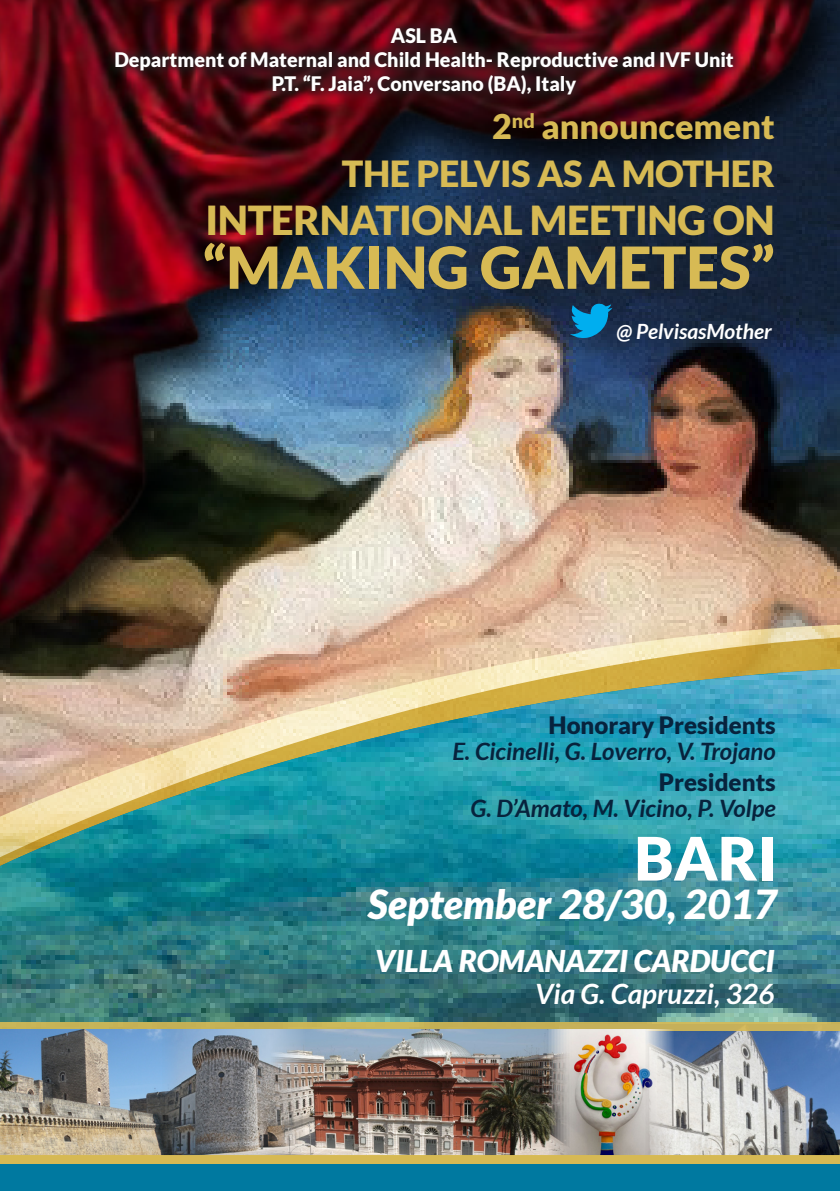
<style>
.page{position:relative;width:840px;height:1191px;background:#fff}
.page>*{position:absolute;margin:0;border:0;box-sizing:border-box;transform-origin:0 0}
.t1{font:900 60px "Lato";color:#fff}
.t2{font:900 58px "Lato";color:#d7ba54}
.t3{font:900 40px "Lato";letter-spacing:-.01em;color:#d7ba54}
.t4{font:italic 900 40px "Lato";color:#fff}
.t5{font:900 36px "Lato";letter-spacing:-.01em;color:#d7ba54}
.t6{font:900 34px "Lato";color:#d7ba54}
.t7{font:italic 900 30px "Lato";color:#fff}
.t8{font:italic 700 28px "Lato";color:#fff}
.t9{font:italic 700 24px "Lato";color:#07233d}
.t10{font:900 24px "Lato";color:#07233d}
.t11{font:italic 700 21px "Lato";color:#fff}
.t12{font:900 20px "Lato";color:#fff}
</style>
<div class="page">
<img style="left:0;top:725px;width:839px;height:296px">
<img style="left:0;top:0;width:839px;height:725px">
<div style="left:0;top:1164px;width:839px;height:27px;background:#0079a0"></div>
<img style="left:673px;top:1030px;width:166px;height:125px">
<div style="left:0;top:1021px;width:839px;height:9px;background:#c6b158"></div>
<img style="left:606px;top:1030px;width:67px;height:125px">
<img style="left:305px;top:1030px;width:301px;height:125px">
<img style="left:180px;top:1030px;width:125px;height:125px">
<img style="left:0;top:1030px;width:180px;height:125px">
<div style="left:0;top:1155px;width:839px;height:9px;background:#d7ba54"></div>
<svg style="left:568px;top:303px;width:44px;height:37px;background:#0d72a3"></svg>
<div style="left:103px;top:16px;width:642px;height:90px;background:#231f20;opacity:.95"></div>
<p class="t12" style="left:390px;top:24px;width:68px">ASL BA</p>
<p class="t12" style="left:114px;top:48px;width:620px">Department of Maternal and Child Health- Reproductive and IVF Unit</p>
<p class="t12" style="left:271px;top:72px;width:306px">P.T. “F. Jaia”, Conversano (BA), Italy</p>
<p class="t6" style="left:492px;top:107px;width:284px">2<sup>nd</sup> announcement</p>
<p class="t5" style="left:341px;top:153px;width:434px">THE PELVIS AS A MOTHER</p>
<p class="t3" style="left:205px;top:197px;width:570px">INTERNATIONAL MEETING ON</p>
<p class="t2" style="left:202px;top:233px;width:573px">“MAKING GAMETES”</p>
<p class="t11" style="left:616px;top:319px;width:157px">@ PelvisasMother</p>
<p class="t10" style="left:548px;top:711px;width:229px">Honorary Presidents</p>
<p class="t9" style="left:452px;top:737px;width:325px">E. Cicinelli, G. Loverro, V. Trojano</p>
<p class="t10" style="left:658px;top:768px;width:118px">Presidents</p>
<p class="t9" style="left:470px;top:795px;width:306px">G. D’Amato, M. Vicino, P. Volpe</p>
<p class="t1" style="left:634px;top:823px;width:144px">BARI</p>
<p class="t4" style="left:368px;top:880px;width:410px">September 28/30, 2017</p>
<p class="t7" style="left:375px;top:943px;width:401px">VILLA ROMANAZZI CARDUCCI</p>
<p class="t8" style="left:534px;top:977px;width:241px">Via G. Capruzzi, 326</p>
</div>
